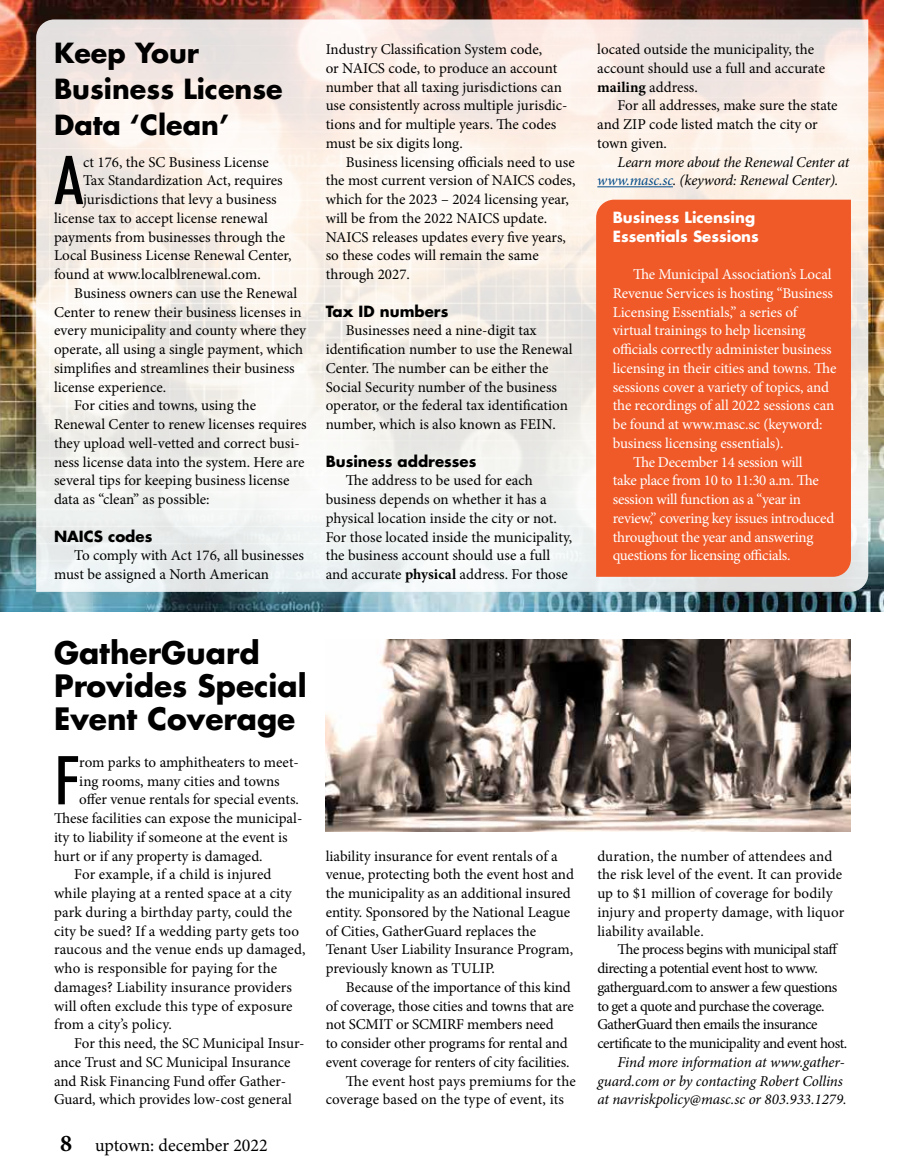
<style>
.page{position:relative;width:905px;height:1175px;background:#fff}
.page>*{position:absolute;margin:0;border:0;box-sizing:border-box;transform-origin:0 0}
.t1{font:500 condensed 67.65px "Futura BT";color:#000}
.t2{font:700 30px/33px "Futura Std";color:#000}
.t3{font:700 27px/36px "Futura Std";color:#000}
.t4{font:18px "Minion Pro";color:#000}
.t5{font:15px/18.8px "Minion Pro";color:#000}
.t6{font:15px "Minion Pro";letter-spacing:-.015em;color:#fff}
.t7{font:15px/18.8px "Minion Pro";letter-spacing:-.03em;color:#000}
.t8{font:italic 15px/18.8px "Minion Pro";letter-spacing:-.01em;color:#000}
.t9{font:700 15px "Futura Std";color:#000}
.t10{font:700 15px/18.8px "Futura Std";color:#fff}
.s1{font-weight:700}
.s2{color:#004987}
.s3{font-weight:700;font-size:24px}
</style>
<div class="page">
<img style="left:0;top:0;width:883px;height:611px">
<img style="left:36px;top:20px;width:832px;height:572px">
<hr style="left:597px;top:186px;width:76px;height:1px;background:#004987">
<div style="left:596px;top:200px;width:254px;height:377px;background:#f05a28"></div>
<img style="left:325px;top:639px;width:525px;height:193px">
<h3 class="t3" style="left:54px;top:35px;width:230px">Keep Your<br>Business License<br>Data ‘Clean’</h3>
<h1 class="t1" style="left:54px;top:139px;width:31px">A</h1>
<p class="t5" style="left:83px;top:152px;width:187px">ct 176, the SC Business License</p>
<p class="t5" style="left:83px;top:171px;width:201px">Tax Standardization Act, requires</p>
<p class="t5" style="left:83px;top:190px;width:195px">jurisdictions that levy a business</p>
<p class="t5" style="left:54px;top:209px;width:215px">license tax to accept license renewal</p>
<p class="t5" style="left:54px;top:227px;width:233px">payments from businesses through the</p>
<p class="t5" style="left:54px;top:246px;width:239px">Local Business License Renewal Center,</p>
<p class="t5" style="left:54px;top:265px;width:208px">found at www.localblrenewal.com.</p>
<p class="t5" style="left:74px;top:284px;width:224px">Business owners can use the Renewal</p>
<p class="t5" style="left:54px;top:302px;width:249px">Center to renew their business licenses in</p>
<p class="t5" style="left:54px;top:321px;width:253px">every municipality and county where they</p>
<p class="t5" style="left:54px;top:340px;width:251px">operate, all using a single payment, which</p>
<p class="t5" style="left:54px;top:359px;width:242px">simplifies and streamlines their business</p>
<p class="t5" style="left:54px;top:377px;width:114px">license experience.</p>
<p class="t5" style="left:74px;top:396px;width:183px">For cities and towns, using the</p>
<p class="t5" style="left:54px;top:415px;width:254px">Renewal Center to renew licenses requires</p>
<p class="t5" style="left:54px;top:434px;width:247px">they upload well-vetted and correct busi-</p>
<p class="t5" style="left:54px;top:452px;width:252px">ness license data into the system. Here are</p>
<p class="t5" style="left:54px;top:471px;width:237px">several tips for keeping business license</p>
<p class="t5" style="left:54px;top:490px;width:157px">data as “clean” as possible:</p>
<p class="t9" style="left:54px;top:526px;width:100px">NAICS codes</p>
<p class="t5" style="left:54px;top:546px;width:251px;text-indent:20px">To comply with Act 176, all businesses must be assigned a North American</p>
<p class="t5" style="left:325px;top:40px;width:243px">Industry Classification System code,<br>or NAICS code, to produce an account number that all taxing jurisdictions can use consistently across multiple jurisdic&shy;tions and for multiple years. The codes must be six digits long.</p>
<p class="t5" style="left:325px;top:152px;width:251px;text-indent:20px">Business licensing officials need to use the most current version of NAICS codes, which for the 2023 – 2024 licensing year, will be from the 2022 NAICS update.<br>NAICS releases updates every five years, so these codes will remain the same through 2027.</p>
<p class="t9" style="left:325px;top:301px;width:124px">Tax ID numbers</p>
<p class="t5" style="left:325px;top:321px;width:248px;text-indent:20px">Businesses need a nine-digit tax identification number to use the Renewal Center. The number can be either the Social Security number of the business operator, or the federal tax identification number, which is also known as FEIN.</p>
<p class="t9" style="left:325px;top:451px;width:152px">Business addresses</p>
<p class="t5" style="left:325px;top:471px;width:248px;text-indent:20px">The address to be used for each business depends on whether it has a physical location inside the city or not.<br>For those located inside the municipality, the business account should use a full and accurate <span class="s1">physical</span> address. For those</p>
<p class="t5" style="left:597px;top:40px;width:229px">located outside the municipality, the account should use a full and accurate <span class="s1">mailing</span> address.</p>
<p class="t5" style="left:597px;top:96px;width:242px;text-indent:20px">For all addresses, make sure the state and ZIP code listed match the city or town given.</p>
<p class="t8" style="left:597px;top:152px;width:253px;text-indent:20px">Learn more about the Renewal Center at <span class="s2">www.masc.sc</span>. (keyword: Renewal Center).</p>
<p class="t10" style="left:612px;top:208px;width:148px">Business Licensing<br>Essentials Sessions</p>
<p class="t6" style="left:633px;top:264px;width:200px">The Municipal Association’s Local</p>
<p class="t6" style="left:612px;top:283px;width:222px">Revenue Services is hosting “Business</p>
<p class="t6" style="left:612px;top:302px;width:186px">Licensing Essentials,” a series of</p>
<p class="t6" style="left:612px;top:320px;width:194px">virtual trainings to help licensing</p>
<p class="t6" style="left:612px;top:339px;width:220px">officials correctly administer business</p>
<p class="t6" style="left:612px;top:358px;width:225px">licensing in their cities and towns. The</p>
<p class="t6" style="left:612px;top:377px;width:218px">sessions cover a variety of topics, and</p>
<p class="t6" style="left:612px;top:395px;width:223px">the recordings of all 2022 sessions can</p>
<p class="t6" style="left:612px;top:414px;width:211px">be found at www.masc.sc (keyword:</p>
<p class="t6" style="left:612px;top:433px;width:172px">business licensing essentials).</p>
<p class="t6" style="left:633px;top:452px;width:171px">The December 14 session will</p>
<p class="t6" style="left:612px;top:470px;width:208px">take place from 10 to 11:30 a.m. The</p>
<p class="t6" style="left:612px;top:489px;width:190px">session will function as a “year in</p>
<p class="t6" style="left:612px;top:508px;width:223px">review,” covering key issues introduced</p>
<p class="t6" style="left:612px;top:527px;width:202px">throughout the year and answering</p>
<p class="t6" style="left:612px;top:545px;width:179px">questions for licensing officials.</p>
<h2 class="t2" style="left:54px;top:636px;width:254px">GatherGuard<br>Provides Special<br>Event Coverage</h2>
<h1 class="t1" style="left:54px;top:739px;width:27px">F</h1>
<p class="t5" style="left:79px;top:752px;width:221px">rom parks to amphitheaters to meet-</p>
<p class="t5" style="left:79px;top:771px;width:202px">ing rooms, many cities and towns</p>
<p class="t5" style="left:79px;top:790px;width:221px">offer venue rentals for special events.</p>
<p class="t5" style="left:54px;top:809px;width:250px">These facilities can expose the municipal-</p>
<p class="t5" style="left:54px;top:827px;width:235px">ity to liability if someone at the event is</p>
<p class="t5" style="left:54px;top:846px;width:210px">hurt or if any property is damaged.</p>
<p class="t5" style="left:74px;top:865px;width:199px">For example, if a child is injured</p>
<p class="t5" style="left:54px;top:884px;width:239px">while playing at a rented space at a city</p>
<p class="t5" style="left:54px;top:902px;width:239px">park during a birthday party, could the</p>
<p class="t5" style="left:54px;top:921px;width:246px">city be sued? If a wedding party gets too</p>
<p class="t5" style="left:54px;top:940px;width:253px">raucous and the venue ends up damaged,</p>
<p class="t5" style="left:54px;top:959px;width:225px">who is responsible for paying for the</p>
<p class="t5" style="left:54px;top:977px;width:239px">damages? Liability insurance providers</p>
<p class="t5" style="left:54px;top:996px;width:240px">will often exclude this type of exposure</p>
<p class="t5" style="left:54px;top:1015px;width:119px">from a city’s policy.</p>
<p class="t5" style="left:74px;top:1034px;width:232px">For this need, the SC Municipal Insur-</p>
<p class="t5" style="left:54px;top:1052px;width:238px">ance Trust and SC Municipal Insurance</p>
<p class="t5" style="left:54px;top:1071px;width:233px">and Risk Financing Fund offer Gather-</p>
<p class="t5" style="left:54px;top:1090px;width:239px">Guard, which provides low-cost general</p>
<p class="t4" style="left:60px;top:1133px;width:209px"><span class="s3">8</span> uptown: december 2022</p>
<p class="t5" style="left:326px;top:846px;width:250px">liability insurance for event rentals of a venue, protecting both the event host and the municipality as an additional insured entity. Sponsored by the National League of Cities, GatherGuard replaces the Tenant User Liability Insurance Program, previously known as TULIP.</p>
<p class="t5" style="left:346px;top:977px;width:226px">Because of the importance of this kind</p>
<p class="t5" style="left:326px;top:996px;width:249px">of coverage, those cities and towns that are</p>
<p class="t5" style="left:326px;top:1015px;width:230px">not SCMIT or SCMIRF members need</p>
<p class="t5" style="left:326px;top:1034px;width:244px">to consider other programs for rental and</p>
<p class="t5" style="left:326px;top:1052px;width:245px">event coverage for renters of city facilities.</p>
<p class="t5" style="left:346px;top:1071px;width:231px">The event host pays premiums for the</p>
<p class="t5" style="left:326px;top:1090px;width:240px">coverage based on the type of event, its</p>
<p class="t5" style="left:597px;top:846px;width:248px">duration, the number of attendees and the risk level of the event. It can provide up to $1 million of coverage for bodily injury and property damage, with liquor liability available.</p>
<p class="t7" style="left:597px;top:940px;width:251px;text-indent:20px">The process begins with municipal staff directing a potential event host to www. gatherguard.com to answer a few questions to get a quote and purchase the coverage.<br>GatherGuard then emails the insurance certificate to the municipality and event host.</p>
<p class="t8" style="left:597px;top:1052px;width:251px;text-indent:20px">Find more information at www.gather&shy;guard.com or by contacting Robert Collins at navriskpolicy@masc.sc or 803.933.1279.</p>
</div>
